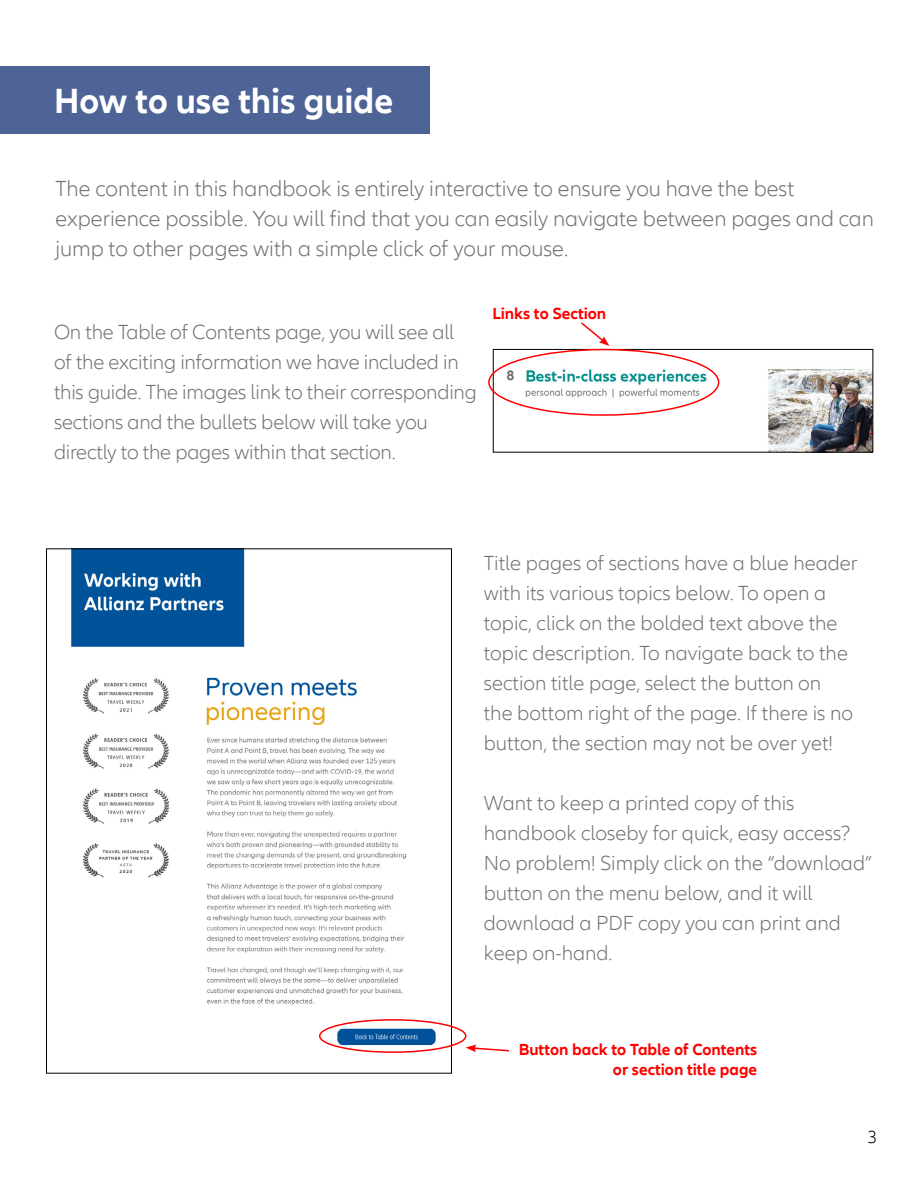
<style>
.page{position:relative;width:918px;height:1188px;background:#fff}
.page>*{position:absolute;margin:0;border:0;box-sizing:border-box;transform-origin:0 0}
.t1{font:700 36px "Allianz Neo";color:#fff}
.t2{font:300 22.5px/30px "Allianz Neo";color:#707372}
.t3{font:300 21px/30px "Allianz Neo";color:#707372}
.t4{font:300 18px "Allianz Neo";color:#000}
.t5{font:700 16.5px/19.8px "Allianz Neo";color:#f00;text-align:right}
</style>
<div class="page">
<div style="left:0;top:66px;width:430px;height:68px;background:#4e6396"></div>
<img style="left:495px;top:351px;width:376px;height:99px">
<div style="left:493px;top:349px;width:380px;height:103px;border:1px solid #000"></div>
<svg style="left:581px;top:322px;width:28px;height:24px"></svg>
<img style="left:71px;top:551px;width:379px;height:502px">
<div style="left:319px;top:1019px;width:148px;height:34px;border:2px solid #f00;border-radius:50%"></div>
<svg style="left:466px;top:1045px;width:44px;height:7px"></svg>
<div style="left:488px;top:349px;width:231px;height:67px;border:2px solid #f00;border-radius:50%"></div>
<h1 class="t1" style="left:54px;top:80px;width:341px">How to use this guide</h1>
<p class="t2" style="left:56px;top:174px;width:820px">The content in this handbook is entirely interactive to ensure you have the best experience possible. You will find that you can easily navigate between pages and can jump to other pages with a simple click of your mouse.</p>
<p class="t3" style="left:54px;top:317px;width:424px">On the Table of Contents page, you will see all of the exciting information we have included in this guide. The images link to their corresponding sections and the bullets below will take you directly to the pages within that section.</p>
<p class="t5" style="left:492px;top:304px;width:115px">Links to Section</p>
<p class="t3" style="left:484px;top:548px;width:375px">Title pages of sections have a blue header with its various topics below. To open a topic, click on the bolded text above the topic description. To navigate back to the section title page, select the button on<br>the bottom right of the page. If there is no button, the section may not be over yet!</p>
<p class="t3" style="left:484px;top:788px;width:390px">Want to keep a printed copy of this handbook closeby for quick, easy access?<br>No problem! Simply click on the “download” button on the menu below, and it will download a PDF copy you can print and keep on-hand.</p>
<p class="t5" style="left:519px;top:1040px;width:240px">Button back to Table of Contents or section title page</p>
<p class="t4" style="left:868px;top:1127px;width:11px">3</p>
</div>
